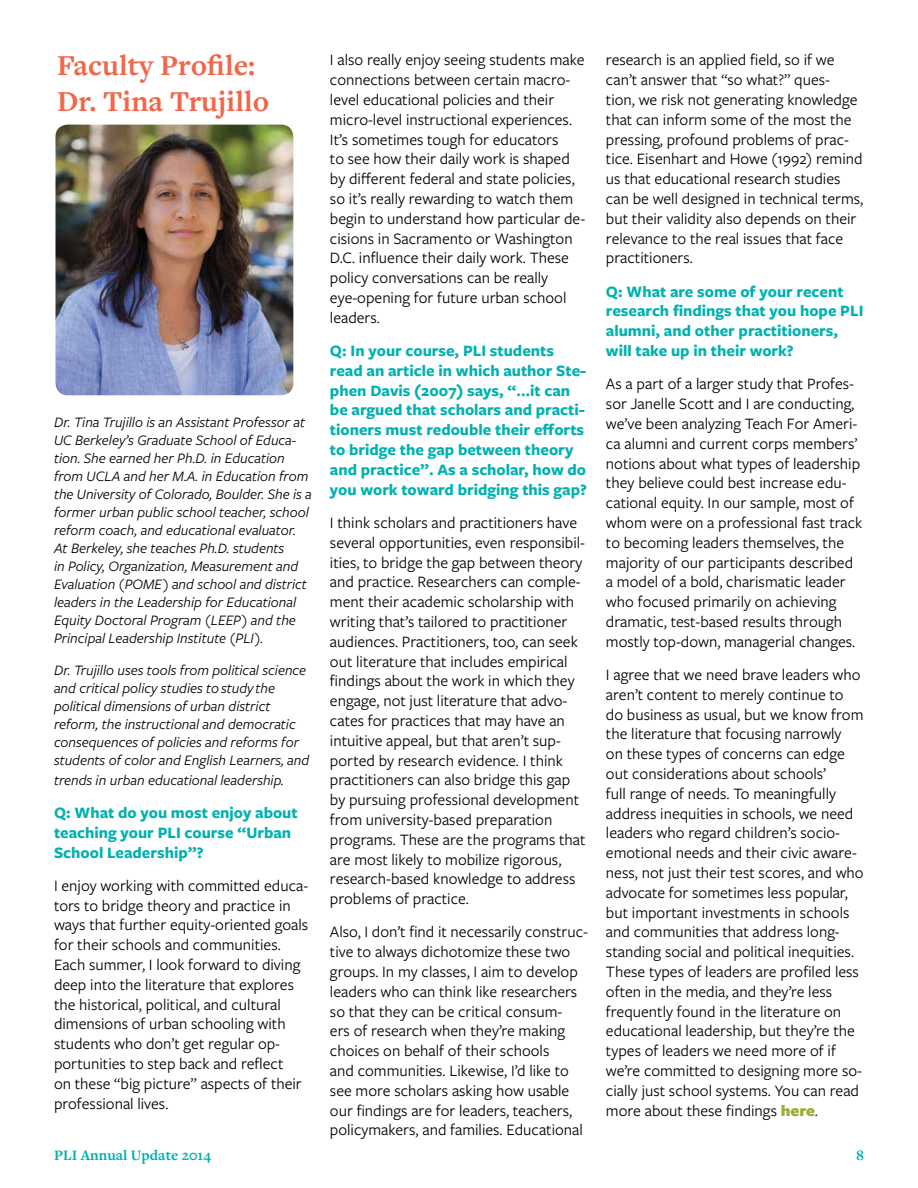
<style>
.page{position:relative;width:918px;height:1188px;background:#fff}
.page>*{position:absolute;margin:0;border:0;box-sizing:border-box;transform-origin:0 0}
.t1{font:700 30px/36px "Freight Text Pro";color:#f26649}
.t2{font:16.5px/19.8px "Freight Sans Pro";color:#000}
.t3{font:700 16.5px/19.8px "Freight Sans Pro";color:#00b1b0}
.t4{font:italic 15px/18px "Freight Sans Pro";color:#000}
.t5{font:700 15px "Freight Text Pro";color:#00b1b0}
.s1{font-weight:900;color:#9dad33}
</style>
<div class="page">
<img style="left:56px;top:125px;width:237px;height:270px">
<h1 class="t1" style="left:57px;top:46px;width:214px">Faculty Profile:<br>Dr. Tina Trujillo</h1>
<p class="t4" style="left:54px;top:413px;width:259px">Dr. Tina Trujillo is an Assistant Professor at UC Berkeley’s Graduate School of Educa&shy;tion. She earned her Ph.D. in Education from UCLA and her M.A. in Education from the University of Colorado, Boulder. She is a former urban public school teacher, school reform coach, and educational evaluator.<br>At Berkeley, she teaches Ph.D. students<br>in Policy, Organization, Measurement and Evaluation (POME) and school and district leaders in the Leadership for Educational Equity Doctoral Program (LEEP) and the Principal Leadership Institute (PLI).</p>
<p class="t4" style="left:54px;top:660px;width:257px">Dr. Trujillo uses tools from political science and critical policy studies to study the political dimensions of urban district reform, the instructional and democratic consequences of policies and reforms for students of color and English Learners, and</p>
<p class="t4" style="left:54px;top:770px;width:232px">trends in urban educational leadership.</p>
<p class="t3" style="left:54px;top:802px;width:245px">Q: What do you most enjoy about teaching your PLI course “Urban<br>School Leadership”?</p>
<p class="t2" style="left:54px;top:875px;width:256px">I enjoy working with committed educa&shy;tors to bridge theory and practice in ways that further equity-oriented goals for their schools and communities.<br>Each summer, I look forward to diving deep into the literature that explores the historical, political, and cultural dimensions of urban schooling with students who don’t get regular op&shy;portunities to step back and reflect<br>on these “big picture” aspects of their professional lives.</p>
<p class="t2" style="left:330px;top:49px;width:257px">I also really enjoy seeing students make connections between certain macro&shy;level educational policies and their micro-level instructional experiences.<br>It’s sometimes tough for educators<br>to see how their daily work is shaped by different federal and state policies, so it’s really rewarding to watch them begin to understand how particular de&shy;cisions in Sacramento or Washington D.C. influence their daily work. These policy conversations can be really eye-opening for future urban school leaders.</p>
<p class="t3" style="left:330px;top:340px;width:259px">Q: In your course, PLI students read an article in which author Ste&shy;phen Davis (2007) says, “…it can be argued that scholars and practi&shy;tioners must redouble their efforts to bridge the gap between theory and practice”. As a scholar, how do you work toward bridging this gap?</p>
<p class="t2" style="left:330px;top:512px;width:257px">I think scholars and practitioners have several opportunities, even responsibil&shy;ities, to bridge the gap between theory and practice. Researchers can comple&shy;ment their academic scholarship with writing that’s tailored to practitioner audiences. Practitioners, too, can seek out literature that includes empirical findings about the work in which they engage, not just literature that advo&shy;cates for practices that may have an intuitive appeal, but that aren’t sup&shy;ported by research evidence. I think practitioners can also bridge this gap by pursuing professional development from university-based preparation programs. These are the programs that are most likely to mobilize rigorous, research-based knowledge to address problems of practice.</p>
<p class="t2" style="left:330px;top:921px;width:260px">Also, I don’t find it necessarily construc&shy;tive to always dichotomize these two groups. In my classes, I aim to develop leaders who can think like researchers so that they can be critical consum-<br>ers of research when they’re making choices on behalf of their schools<br>and communities. Likewise, I’d like to see more scholars asking how usable our findings are for leaders, teachers, policymakers, and families. Educational</p>
<p class="t2" style="left:606px;top:49px;width:259px">research is an applied field, so if we can’t answer that “so what?” ques-<br>tion, we risk not generating knowledge that can inform some of the most the pressing, profound problems of prac&shy;tice. Eisenhart and Howe (1992) remind us that educational research studies can be well designed in technical terms, but their validity also depends on their relevance to the real issues that face practitioners.</p>
<p class="t3" style="left:606px;top:281px;width:259px">Q: What are some of your recent research findings that you hope PLI alumni, and other practitioners, will take up in their work?</p>
<p class="t2" style="left:606px;top:373px;width:258px">As a part of a larger study that Profes&shy;sor Janelle Scott and I are conducting, we’ve been analyzing Teach For Ameri&shy;ca alumni and current corps members’ notions about what types of leadership they believe could best increase edu&shy;cational equity. In our sample, most of whom were on a professional fast track to becoming leaders themselves, the majority of our participants described a model of a bold, charismatic leader who focused primarily on achieving dramatic, test-based results through mostly top-down, managerial changes.</p>
<p class="t2" style="left:606px;top:664px;width:259px">I agree that we need brave leaders who aren’t content to merely continue to do business as usual, but we know from the literature that focusing narrowly<br>on these types of concerns can edge out considerations about schools’<br>full range of needs. To meaningfully address inequities in schools, we need leaders who regard children’s socio&shy;emotional needs and their civic aware&shy;ness, not just their test scores, and who advocate for sometimes less popular, but important investments in schools and communities that address long&shy;standing social and political inequities.<br>These types of leaders are profiled less often in the media, and they’re less frequently found in the literature on educational leadership, but they’re the types of leaders we need more of if we’re committed to designing more so&shy;cially just school systems. You can read more about these findings <span class="s1">here</span>.</p>
<p class="t5" style="left:54px;top:1145px;width:159px">PLI Annual Update 2014</p>
<p class="t5" style="left:856px;top:1145px;width:9px">8</p>
</div>
